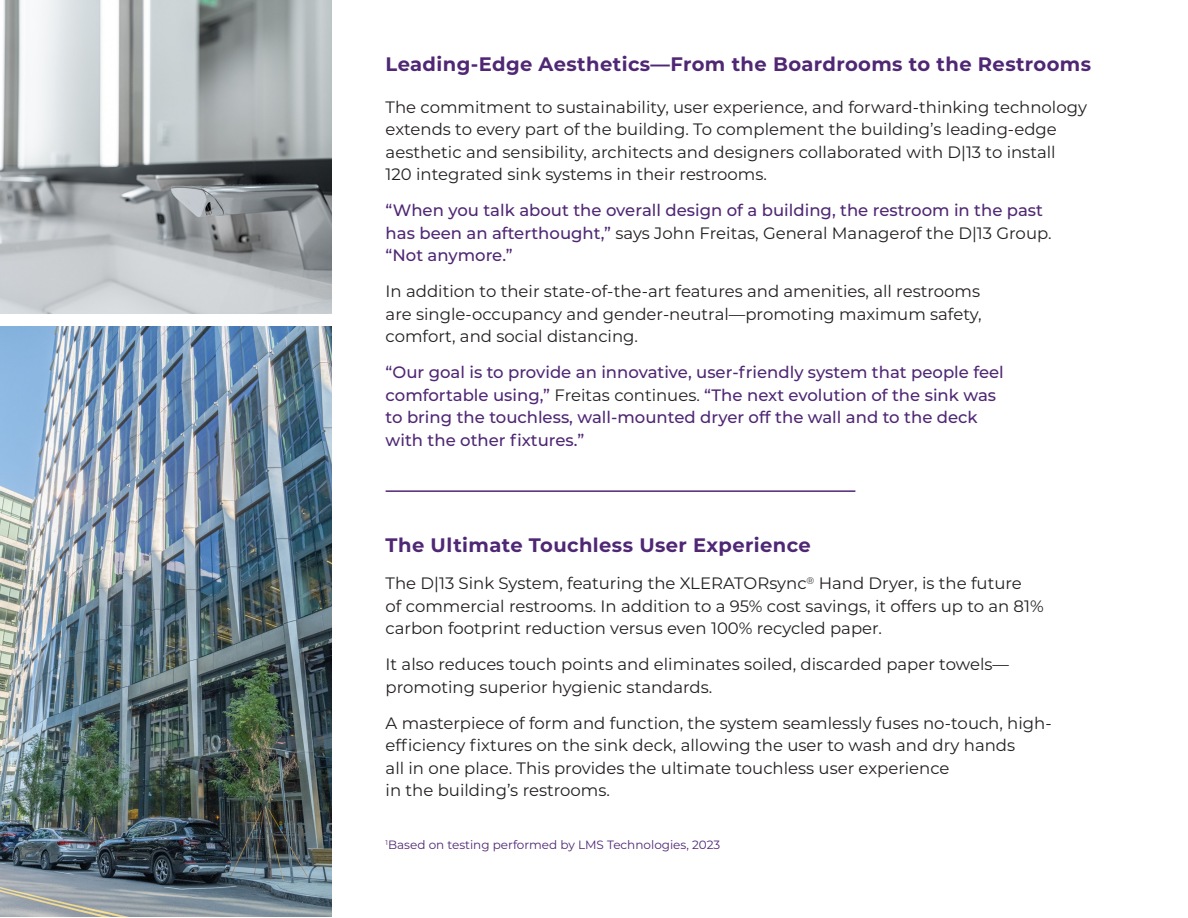
<style>
.page{position:relative;width:1188px;height:918px;background:#fff}
.page>*{position:absolute;margin:0;border:0;box-sizing:border-box;transform-origin:0 0}
.t1{font:700 19.5px "Montserrat";letter-spacing:.02em;color:#4f2774}
.t2{font:16.5px/22.5px "Montserrat";color:#231f20}
.t3{font:500 16.5px/22.5px "Montserrat";color:#4f2774}
.t4{font:12px "Montserrat";color:#4f2774}
.s1{font-weight:400;color:#231f20}
</style>
<div class="page">
<hr style="left:386px;top:490px;width:469px;height:2px;background:#4f2774">
<img style="left:0;top:0;width:332px;height:313px">
<img style="left:0;top:326px;width:332px;height:590px">
<p class="t1" style="left:386px;top:50px;width:707px">Leading-Edge Aesthetics—From the Boardrooms to the Restrooms</p>
<p class="t2" style="left:386px;top:95px;width:703px">The commitment to sustainability, user experience, and forward-thinking technology extends to every part of the building. To complement the building’s leading-edge aesthetic and sensibility, architects and designers collaborated with D|13 to install<br>120 integrated sink systems in their restrooms.</p>
<p class="t3" style="left:386px;top:198px;width:667px">“When you talk about the overall design of a building, the restroom in the past has been an afterthought,” <span class="s1">says John Freitas, General Managerof the D|13 Group. </span>“Not anymore.”</p>
<p class="t2" style="left:386px;top:280px;width:598px;text-align:justify">In addition to their state-of-the-art features and amenities, all restrooms are single-occupancy and gender-neutral—promoting maximum safety, comfort, and social distancing.</p>
<p class="t3" style="left:386px;top:360px;width:620px">“Our goal is to provide an innovative, user-friendly system that people feel comfortable using,” <span class="s1">Freitas continues.</span> “The next evolution of the sink was to bring the touchless, wall-mounted dryer off the wall and to the deck with the other fixtures.”</p>
<p class="t1" style="left:386px;top:531px;width:427px">The Ultimate Touchless User Experience</p>
<p class="t2" style="left:386px;top:572px;width:660px">The D|13 Sink System, featuring the XLERATORsync<sup>®</sup> Hand Dryer, is the future<br>of commercial restrooms. In addition to a 95% cost savings, it offers up to an 81% carbon footprint reduction versus even 100% recycled paper.</p>
<p class="t2" style="left:386px;top:653px;width:625px">It also reduces touch points and eliminates soiled, discarded paper towels— promoting superior hygienic standards.</p>
<p class="t2" style="left:386px;top:711px;width:668px">A masterpiece of form and function, the system seamlessly fuses no-touch, high&shy;efficiency fixtures on the sink deck, allowing the user to wash and dry hands<br>all in one place. This provides the ultimate touchless user experience<br>in the building’s restrooms.</p>
<p class="t4" style="left:386px;top:836px;width:336px"><sup>1</sup>Based on testing performed by LMS Technologies, 2023</p>
</div>
